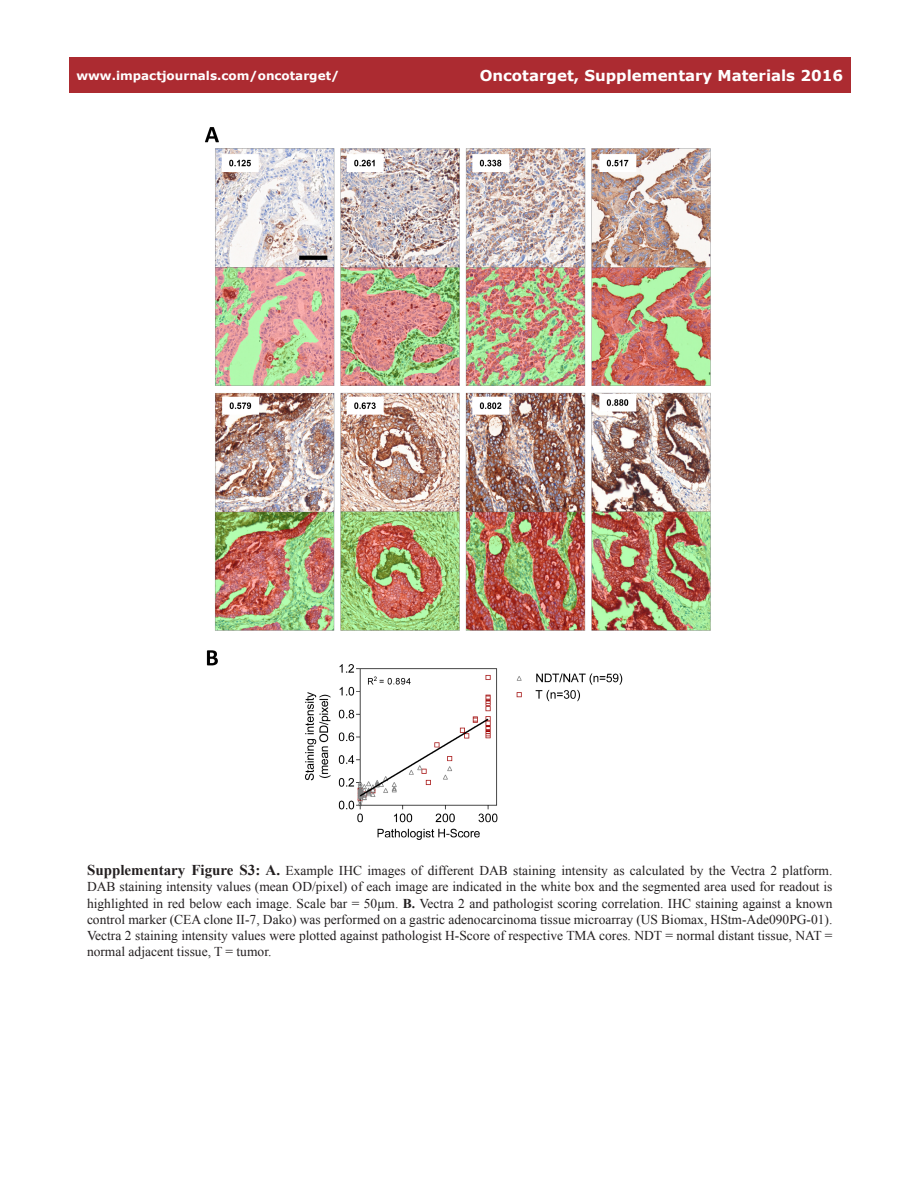
<style>
.page{position:relative;width:918px;height:1188px;background:#fff}
.page>*{position:absolute;margin:0;border:0;box-sizing:border-box;transform-origin:0 0}
.t1{font:700 15px "Verdana";color:#fff}
.figuretext{font:13.5px/16.2px "Times New Roman";color:#231f20;text-align:justify}
.t2{font:700 12px "Verdana";color:#fff}
.s1{font-weight:700;font-size:15px}
.s2{font-weight:700}
</style>
<div class="page">
<div style="left:69px;top:57px;width:781px;height:36px;background:#ac2b31"></div>
<img style="left:205px;top:127px;width:506px;height:713px">
<p class="t2" style="left:76px;top:67px;width:264px">www.impactjournals.com/oncotarget/</p>
<p class="t1" style="left:480px;top:65px;width:365px">Oncotarget, Supplementary Materials 2016</p>
<p class="figuretext" style="left:87px;top:862px;width:747px"><span class="s1">Supplementary Figure S3: A.</span> Example IHC images of different DAB staining intensity as calculated by the Vectra 2 platform.<br>DAB staining intensity values (mean OD/pixel) of each image are indicated in the white box and the segmented area used for readout is highlighted in red below each image. Scale bar = 50μm. <span class="s2">B.</span> Vectra 2 and pathologist scoring correlation. IHC staining against a known control marker (CEA clone II-7, Dako) was performed on a gastric adenocarcinoma tissue microarray (US Biomax, HStm-Ade090PG-01).<br>Vectra 2 staining intensity values were plotted against pathologist H-Score of respective TMA cores. NDT = normal distant tissue, NAT = normal adjacent tissue, T = tumor.</p>
</div>
